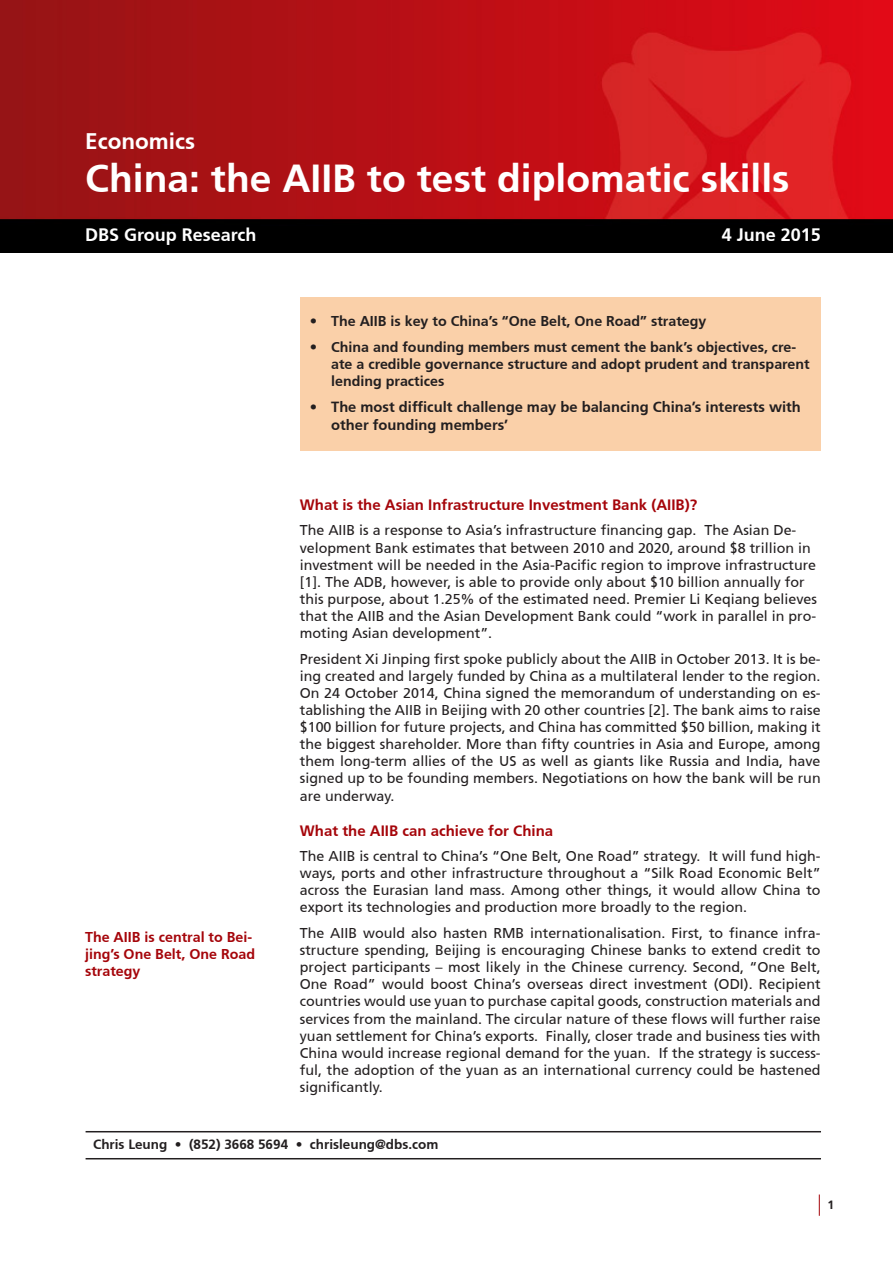
<style>
.page{position:relative;width:893px;height:1263px;background:#fff}
.page>*{position:absolute;margin:0;border:0;box-sizing:border-box;transform-origin:0 0}
.t1{font:39px "Frutiger BL";color:#fff}
.Title_Topper__Econ{font:700 22.5px "Frutiger";color:#fff}
.t2{font:18px "Frutiger BL";color:#fff}
.Head_1_Paragraph{font:15px "Frutiger BL";color:#a5050a}
.Bullets__Front_Page{font:14.7px/17.7px "Frutiger BL";color:#231f20}
.Body_text{font:14.25px/17.1px "Frutiger Roman";color:#231f20;text-align:justify}
.Bullets__Front_Page-2{font:14.25px/17.1px "Frutiger BL";color:#231f20}
.Bullet__at_side{font:14.25px/17.1px "Frutiger BL";color:#a5050a}
.Author{font:13.5px "Frutiger BL";color:#231f20}
.t3{font:12px "Frutiger BL";color:#231f20}
.s1{font-size:14.7px}
</style>
<div class="page">
<svg style="left:819px;top:1194px;width:1px;height:22px"></svg>
<img style="left:0;top:0;width:893px;height:252px">
<hr style="left:86px;top:1131px;width:735px;height:1px;background:#231f20">
<hr style="left:86px;top:1158px;width:735px;height:1px;background:#231f20">
<div style="left:300px;top:298px;width:521px;height:153px;background:#fad0a9"></div>
<p class="Title_Topper__Econ" style="left:85px;top:128px;width:111px">Economics</p>
<p class="t1" style="left:85px;top:155px;width:706px">China: the AIIB to test diplomatic skills</p>
<p class="t2" style="left:85px;top:224px;width:173px">DBS Group Research</p>
<p class="t2" style="left:722px;top:224px;width:101px">4 June 2015</p>
<p class="Bullets__Front_Page-2" style="left:310px;top:312px;width:398px"><span class="s1">•</span> The AIIB is key to China’s “One Belt, One Road” strategy</p>
<p class="Bullets__Front_Page-2" style="left:331px;top:338px;width:480px;text-indent:-21px"><span class="s1">•</span> China and founding members must cement the bank’s objectives, cre&shy;ate a credible governance structure and adopt prudent and transparent lending practices</p>
<p class="Bullets__Front_Page" style="left:331px;top:398px;width:471px;text-indent:-21px">• The most difficult challenge may be balancing China’s interests with other founding members’</p>
<p class="Bullet__at_side" style="left:85px;top:928px;width:171px">The AIIB is central to Bei&shy;jing’s One Belt, One Road strategy</p>
<p class="Head_1_Paragraph" style="left:300px;top:496px;width:399px">What is the Asian Infrastructure Investment Bank (AIIB)?</p>
<p class="Body_text" style="left:300px;top:522px;width:519px;text-align:left">The AIIB is a response to Asia’s infrastructure financing gap. The Asian De&shy;velopment Bank estimates that between 2010 and 2020, around $8 trillion in investment will be needed in the Asia-Pacific region to improve infrastructure [1]. The ADB, however, is able to provide only about $10 billion annually for this purpose, about 1.25% of the estimated need. Premier Li Keqiang believes that the AIIB and the Asian Development Bank could “work in parallel in pro&shy;moting Asian development”.</p>
<p class="Body_text" style="left:300px;top:650px;width:522px">President Xi Jinping first spoke publicly about the AIIB in October 2013. It is be&shy;ing created and largely funded by China as a multilateral lender to the region.<br>On 24 October 2014, China signed the memorandum of understanding on es&shy;tablishing the AIIB in Beijing with 20 other countries [2]. The bank aims to raise $100 billion for future projects, and China has committed $50 billion, making it the biggest shareholder. More than fifty countries in Asia and Europe, among them long-term allies of the US as well as giants like Russia and India, have signed up to be founding members. Negotiations on how the bank will be run are underway.</p>
<p class="Head_1_Paragraph" style="left:300px;top:821px;width:255px">What the AIIB can achieve for China</p>
<p class="Body_text" style="left:300px;top:847px;width:522px">The AIIB is central to China’s “One Belt, One Road” strategy. It will fund high&shy;ways, ports and other infrastructure throughout a “Silk Road Economic Belt” across the Eurasian land mass. Among other things, it would allow China to export its technologies and production more broadly to the region.</p>
<p class="Body_text" style="left:300px;top:924px;width:522px">The AIIB would also hasten RMB internationalisation. First, to finance infra&shy;structure spending, Beijing is encouraging Chinese banks to extend credit to project participants – most likely in the Chinese currency. Second, “One Belt, One Road” would boost China’s overseas direct investment (ODI). Recipient countries would use yuan to purchase capital goods, construction materials and services from the mainland. The circular nature of these flows will further raise yuan settlement for China’s exports. Finally, closer trade and business ties with China would increase regional demand for the yuan. If the strategy is success&shy;ful, the adoption of the yuan as an international currency could be hastened significantly.</p>
<p class="Author" style="left:93px;top:1137px;width:347px">Chris Leung • (852) 3668 5694 • chrisleung@dbs.com</p>
<p class="t3" style="left:828px;top:1197px;width:8px">1</p>
</div>
